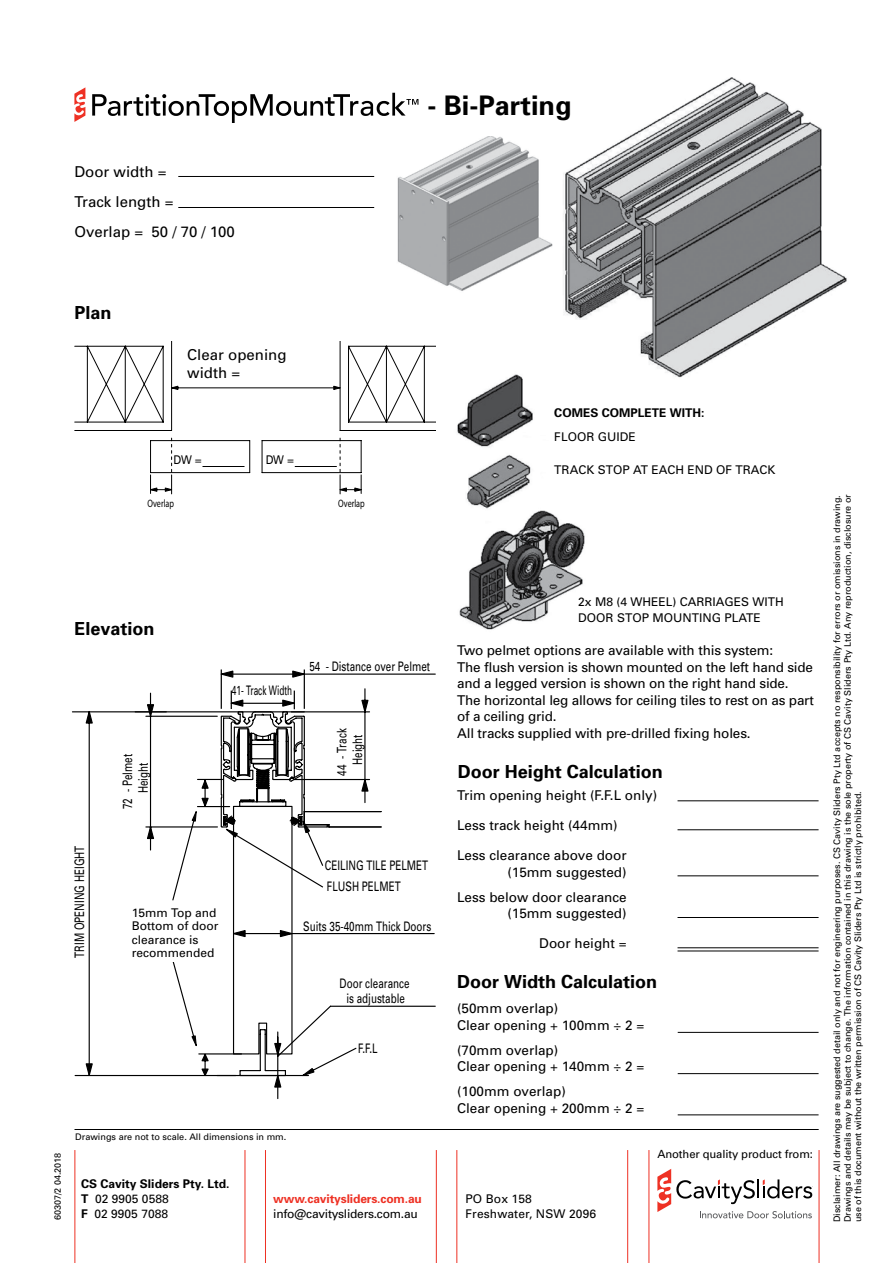
<style>
.page{position:relative;width:893px;height:1263px;background:#fff}
.page>*{position:absolute;margin:0;border:0;box-sizing:border-box;transform-origin:0 0}
.t1{font:700 27px "Univers";color:#000}
.t2{font:700 18px "Univers";color:#000}
.t3{font:15px/30px "Univers";color:#000}
.t4{font:13.5px/16.5px "Univers";letter-spacing:-.01em;color:#000}
.t5{font:13.05px/15.5px "Univers";color:#000;text-align:center;scale:.75 1}
.t6{font:13.05px "Univers";color:#000;scale:.63 1}
.t7{font:12px/13.5px "Univers";color:#000}
.t8{font:700 12px/15px "Univers";color:#000}
.t9{font:12px "Univers";letter-spacing:-.02em;color:#000}
.t10{font:700 12px "Univers";letter-spacing:-.01em;color:#ee3124}
.t11{font:12px "Univers";color:#000;scale:.9 1}
.t12{font:11.25px "Univers";letter-spacing:-.01em;color:#000}
.t13{font:10.8px "Myriad";color:#000;scale:.75 1}
.t14{font:9.15px "Univers";color:#000}
.t15{font:9px/10.5px "Univers";color:#000;text-align:justify}
.s1{font-weight:400}
</style>
<div class="page">
<img style="left:565px;top:77px;width:282px;height:301px">
<img style="left:374px;top:136px;width:226px;height:165px">
<svg style="left:220px;top:670px;width:14px;height:9px"></svg>
<svg style="left:292px;top:670px;width:12px;height:9px"></svg>
<hr style="left:221px;top:669px;width:1px;height:40px;background:#000">
<hr style="left:304px;top:669px;width:1px;height:40px;background:#000">
<hr style="left:221px;top:673px;width:83px;height:2px;background:#000">
<hr style="left:304px;top:673px;width:131px;height:2px;background:#000">
<svg style="left:72px;top:688px;width:364px;height:411px"></svg>
<img style="left:457px;top:374px;width:76px;height:131px">
<img style="left:459px;top:505px;width:126px;height:125px">
<svg style="left:74px;top:87px;width:11px;height:35px"></svg>
<svg style="left:92px;top:93px;width:326px;height:29px"></svg>
<hr style="left:178px;top:176px;width:196px;height:1px;background:#000">
<hr style="left:178px;top:207px;width:196px;height:1px;background:#000">
<svg style="left:74px;top:342px;width:362px;height:131px"></svg>
<svg style="left:171px;top:385px;width:170px;height:5px"></svg>
<svg style="left:150px;top:438px;width:22px;height:56px"></svg>
<svg style="left:339px;top:438px;width:23px;height:56px"></svg>
<hr style="left:202px;top:466px;width:42px;height:1px;background:#000">
<hr style="left:295px;top:466px;width:42px;height:1px;background:#000">
<div style="left:132px;top:902px;width:99px;height:60px;background:#fff"></div>
<hr style="left:677px;top:800px;width:142px;height:1px;background:#000">
<hr style="left:677px;top:829px;width:142px;height:1px;background:#000">
<hr style="left:677px;top:917px;width:142px;height:1px;background:#000">
<hr style="left:677px;top:875px;width:142px;height:1px;background:#000">
<hr style="left:677px;top:947px;width:142px;height:1px;background:#000">
<hr style="left:677px;top:950px;width:142px;height:1px;background:#000">
<hr style="left:678px;top:1032px;width:141px;height:1px;background:#000">
<hr style="left:678px;top:1073px;width:141px;height:1px;background:#000">
<hr style="left:678px;top:1114px;width:141px;height:1px;background:#000">
<hr style="left:75px;top:1129px;width:744px;height:1px;background:#000">
<hr style="left:627px;top:1150px;width:1px;height:113px;background:#ee3124">
<hr style="left:649px;top:1150px;width:1px;height:113px;background:#ee3124">
<hr style="left:819px;top:1150px;width:1px;height:113px;background:#ee3124">
<hr style="left:75px;top:1150px;width:1px;height:113px;background:#ee3124">
<hr style="left:245px;top:1150px;width:1px;height:113px;background:#ee3124">
<hr style="left:436px;top:1150px;width:1px;height:113px;background:#ee3124">
<hr style="left:265px;top:1150px;width:1px;height:113px;background:#ee3124">
<hr style="left:456px;top:1150px;width:1px;height:113px;background:#ee3124">
<svg style="left:657px;top:1169px;width:155px;height:49px"></svg>
<p class="t3" style="left:74px;top:157px;width:162px">Door width =<br>Track length =<br>Overlap = 50 / 70 / 100</p>
<h1 class="t1" style="left:427px;top:89px;width:146px">- Bi-Parting</h1>
<h2 class="t2" style="left:74px;top:302px;width:39px">Plan</h2>
<p class="t3" style="left:187px;top:346px;width:101px;line-height:18px">Clear opening width =</p>
<p class="t11" style="left:173px;top:453px;width:33px">DW =</p>
<p class="t11" style="left:266px;top:453px;width:33px">DW =</p>
<p class="t13" style="left:147px;top:498px;width:37px">Overlap</p>
<p class="t13" style="left:338px;top:498px;width:37px">Overlap</p>
<h2 class="t2" style="left:74px;top:618px;width:82px">Elevation</h2>
<p class="t5" style="left:120px;top:809px;width:75px;rotate:-90deg">72 - Pelmet<br>Height</p>
<p class="t6" style="left:232px;top:682px;width:97px">41- Track Width</p>
<p class="t5" style="left:309px;top:659px;width:162px">54 - Distance over Pelmet</p>
<p class="t5" style="left:334px;top:776px;width:65px;rotate:-90deg">44 - Track<br>Height</p>
<p class="t5" style="left:72px;top:958px;width:151px;rotate:-90deg">TRIM OPENING HEIGHT</p>
<p class="t7" style="left:132px;top:906px;width:88px">15mm Top and<br>Bottom of door clearance is recommended</p>
<p class="t5" style="left:325px;top:856px;width:139px;line-height:20.7px;text-align:left">CEILING TILE PELMET<br>FLUSH PELMET</p>
<p class="t5" style="left:303px;top:918px;width:172px">Suits 35-40mm Thick Doors</p>
<p class="t5" style="left:340px;top:976px;width:95px">Door clearance</p>
<p class="t5" style="left:346px;top:991px;width:80px">is adjustable</p>
<p class="t5" style="left:358px;top:1041px;width:27px">F.F.L</p>
<p class="t15" style="left:53px;top:1220px;width:69px;rotate:-90deg">60307/2 04.2018</p>
<p class="t14" style="left:75px;top:1132px;width:213px">Drawings are not to scale. All dimensions in mm.</p>
<p class="t8" style="left:81px;top:1176px;width:150px">CS Cavity Sliders Pty. Ltd.<br>T <span class="s1">02 9905 0588<br></span>F <span class="s1">02 9905 7088</span></p>
<p class="t10" style="left:273px;top:1191px;width:150px">www.cavitysliders.com.au</p>
<p class="t9" style="left:273px;top:1207px;width:146px">info@cavitysliders.com.au</p>
<p class="t8" style="left:554px;top:405px;width:152px">COMES COMPLETE WITH:</p>
<p class="t7" style="left:554px;top:430px;width:83px">FLOOR GUIDE</p>
<p class="t7" style="left:554px;top:463px;width:223px">TRACK STOP AT EACH END OF TRACK</p>
<p class="t7" style="left:578px;top:593px;width:207px;line-height:16.5px">2x M8 (4 WHEEL) CARRIAGES WITH<br>DOOR STOP MOUNTING PLATE</p>
<p class="t4" style="left:457px;top:642px;width:358px">Two pelmet options are available with this system:<br>The flush version is shown mounted on the left hand side and a legged version is shown on the right hand side.<br>The horizontal leg allows for ceiling tiles to rest on as part of a ceiling grid.<br>All tracks supplied with pre-drilled fixing holes.</p>
<h2 class="t2" style="left:458px;top:761px;width:207px">Door Height Calculation</h2>
<p class="t4" style="left:457px;top:787px;width:202px">Trim opening height (F.F.L only)</p>
<p class="t4" style="left:457px;top:817px;width:162px">Less track height (44mm)</p>
<p class="t4" style="left:457px;top:847px;width:171px;text-align:right">Less clearance above door (15mm suggested)</p>
<p class="t4" style="left:457px;top:889px;width:171px;text-align:right">Less below door clearance (15mm suggested)</p>
<p class="t4" style="left:539px;top:935px;width:89px">Door height =</p>
<h2 class="t2" style="left:457px;top:971px;width:202px">Door Width Calculation</h2>
<p class="t4" style="left:457px;top:1000px;width:189px">(50mm overlap)<br>Clear opening + 100mm ÷ 2 =</p>
<p class="t4" style="left:457px;top:1042px;width:189px">(70mm overlap)<br>Clear opening + 140mm ÷ 2 =</p>
<p class="t4" style="left:457px;top:1083px;width:189px">(100mm overlap)<br>Clear opening + 200mm ÷ 2 =</p>
<p class="t7" style="left:465px;top:1191px;width:132px;line-height:15px">PO Box 158<br>Freshwater, NSW 2096</p>
<p class="t12" style="left:657px;top:1148px;width:157px">Another quality product from:</p>
<p class="t15" style="left:832px;top:1222px;width:729px;rotate:-90deg">Disclaimer: All drawings are suggested detail only and not for engineering purposes. CS Cavity Sliders Pty Ltd accepts no responsibility for errors or omissions in drawing.<br>Drawings and details may be subject to change. The information contained in this drawing is the sole property of CS Cavity Sliders Pty Ltd. Any reproduction, disclosure or use of this document without the written permission of CS Cavity Sliders Pty Ltd is strictly prohibited.</p>
</div>
